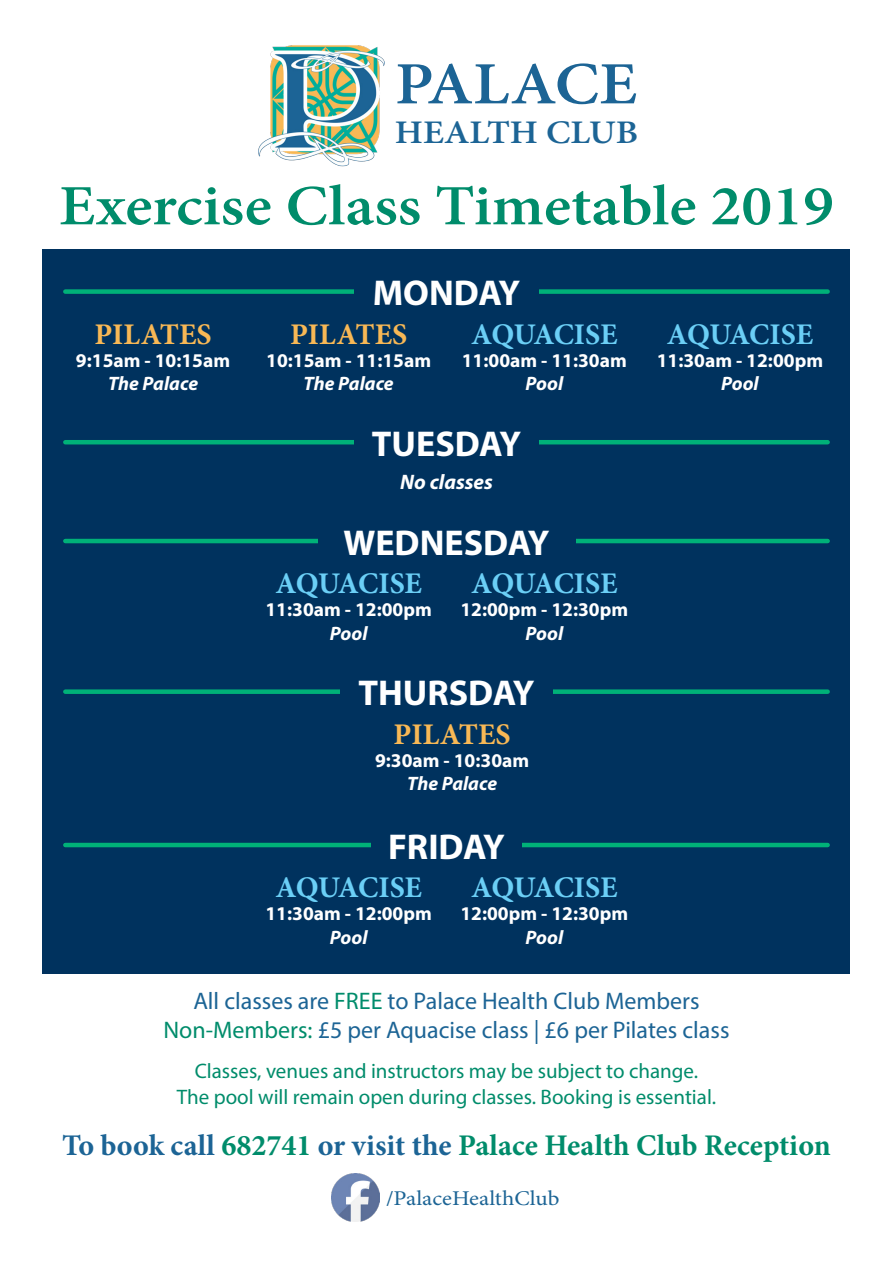
<style>
.page{position:relative;width:893px;height:1263px;background:#fff}
.page>*{position:absolute;margin:0;border:0;box-sizing:border-box;transform-origin:0 0}
.t1{font:600 60px "Minion Pro";color:#1c6495;scale:1.1 1}
.t2{font:600 57px "Minion Pro";color:#008c6b;scale:1.1 1}
.t3{font:700 36px "Myriad Pro";color:#fff}
.t4{font:600 33px "Minion Pro";color:#1c6495;scale:1.1 1}
.t5{font:700 30px "Minion Pro";color:#008c6b}
.t6{font:700 30px "Minion Pro";letter-spacing:-.015em;color:#6bcff6}
.t7{font:700 30px "Minion Pro";color:#f8b855}
.t8{font:24px/29.1px "Myriad Pro";color:#1c6495;text-align:center}
.t9{font:21px/25.5px "Myriad Pro";color:#008c6b;text-align:center}
.t10{font:21px "Minion Pro";color:#1c6495;scale:1.1 1}
.t11{font:italic 700 21px "Myriad Pro";color:#fff}
.t12{font:700 19.5px "Myriad Pro";color:#fff}
.t13{font:italic 700 19.5px "Myriad Pro";color:#fff}
.s1{color:#008c6b}
.s2{color:#1c6495}
</style>
<div class="page">
<div style="left:43px;top:249px;width:807px;height:725px;background:#00325e"></div>
<img style="left:259px;top:45px;width:126px;height:122px">
<div style="left:65px;top:289px;width:763px;height:5px;background:#00b178"></div>
<div style="left:354px;top:271px;width:185px;height:41px;background:#00325e"></div>
<hr style="left:65px;top:539px;width:763px;height:4px;background:#00b178">
<div style="left:317px;top:520px;width:258px;height:42px;background:#00325e"></div>
<hr style="left:65px;top:440px;width:763px;height:4px;background:#00b178">
<div style="left:354px;top:421px;width:185px;height:42px;background:#00325e"></div>
<div style="left:65px;top:689px;width:763px;height:5px;background:#00b178"></div>
<div style="left:340px;top:671px;width:213px;height:41px;background:#00325e"></div>
<hr style="left:65px;top:843px;width:763px;height:4px;background:#00b178">
<div style="left:371px;top:821px;width:151px;height:47px;background:#00325e"></div>
<img style="left:331px;top:1174px;width:48px;height:48px">
<h1 class="t1" style="left:395px;top:43px;width:222px">PALACE</h1>
<h3 class="t4" style="left:395px;top:110px;width:223px">HEALTH CLUB</h3>
<h2 class="t2" style="left:59px;top:167px;width:706px">Exercise Class Timetable 2019</h2>
<h3 class="t7" style="left:94px;top:313px;width:119px">PILATES</h3>
<p class="t12" style="left:76px;top:348px;width:156px">9:15am - 10:15am</p>
<p class="t13" style="left:108px;top:371px;width:92px">The Palace</p>
<h3 class="t3" style="left:373px;top:269px;width:149px">MONDAY</h3>
<h3 class="t7" style="left:290px;top:313px;width:119px">PILATES</h3>
<p class="t12" style="left:266px;top:348px;width:167px">10:15am - 11:15am</p>
<p class="t13" style="left:304px;top:371px;width:92px">The Palace</p>
<h3 class="t6" style="left:471px;top:313px;width:148px">AQUACISE</h3>
<p class="t12" style="left:462px;top:348px;width:167px">11:00am - 11:30am</p>
<p class="t13" style="left:525px;top:371px;width:39px">Pool</p>
<h3 class="t3" style="left:372px;top:420px;width:151px">TUESDAY</h3>
<p class="t11" style="left:400px;top:468px;width:94px">No classes</p>
<h3 class="t3" style="left:343px;top:519px;width:208px">WEDNESDAY</h3>
<h3 class="t6" style="left:275px;top:562px;width:148px">AQUACISE</h3>
<p class="t12" style="left:265px;top:597px;width:168px">11:30am - 12:00pm</p>
<p class="t13" style="left:330px;top:620px;width:39px">Pool</p>
<h3 class="t6" style="left:471px;top:562px;width:148px">AQUACISE</h3>
<p class="t12" style="left:460px;top:597px;width:169px">12:00pm - 12:30pm</p>
<p class="t13" style="left:525px;top:620px;width:39px">Pool</p>
<h3 class="t3" style="left:358px;top:669px;width:178px">THURSDAY</h3>
<h3 class="t7" style="left:394px;top:713px;width:119px">PILATES</h3>
<p class="t12" style="left:375px;top:748px;width:156px">9:30am - 10:30am</p>
<p class="t13" style="left:407px;top:771px;width:92px">The Palace</p>
<h3 class="t3" style="left:388px;top:823px;width:118px">FRIDAY</h3>
<h3 class="t6" style="left:275px;top:866px;width:148px">AQUACISE</h3>
<p class="t12" style="left:265px;top:901px;width:168px">11:30am - 12:00pm</p>
<p class="t13" style="left:330px;top:924px;width:39px">Pool</p>
<h3 class="t6" style="left:471px;top:866px;width:148px">AQUACISE</h3>
<p class="t12" style="left:460px;top:901px;width:169px">12:00pm - 12:30pm</p>
<p class="t13" style="left:525px;top:924px;width:39px">Pool</p>
<h3 class="t6" style="left:667px;top:313px;width:148px">AQUACISE</h3>
<p class="t12" style="left:657px;top:348px;width:168px">11:30am - 12:00pm</p>
<p class="t13" style="left:721px;top:371px;width:39px">Pool</p>
<p class="t8" style="left:163px;top:986px;width:568px">All classes are <span class="s1">FREE</span> to Palace Health Club Members<br><span class="s1">Non-Members:</span> £5 per Aquacise class | £6 per Pilates class</p>
<p class="t9" style="left:177px;top:1058px;width:541px">Classes, venues and instructors may be subject to change.<br>The pool will remain open during classes. Booking is essential.</p>
<h3 class="t5" style="left:62px;top:1124px;width:770px"><span class="s2">To book call</span> 682741 <span class="s2">or visit the</span> Palace Health Club Reception</h3>
<p class="t10" style="left:386px;top:1184px;width:159px">/PalaceHealthClub</p>
</div>
